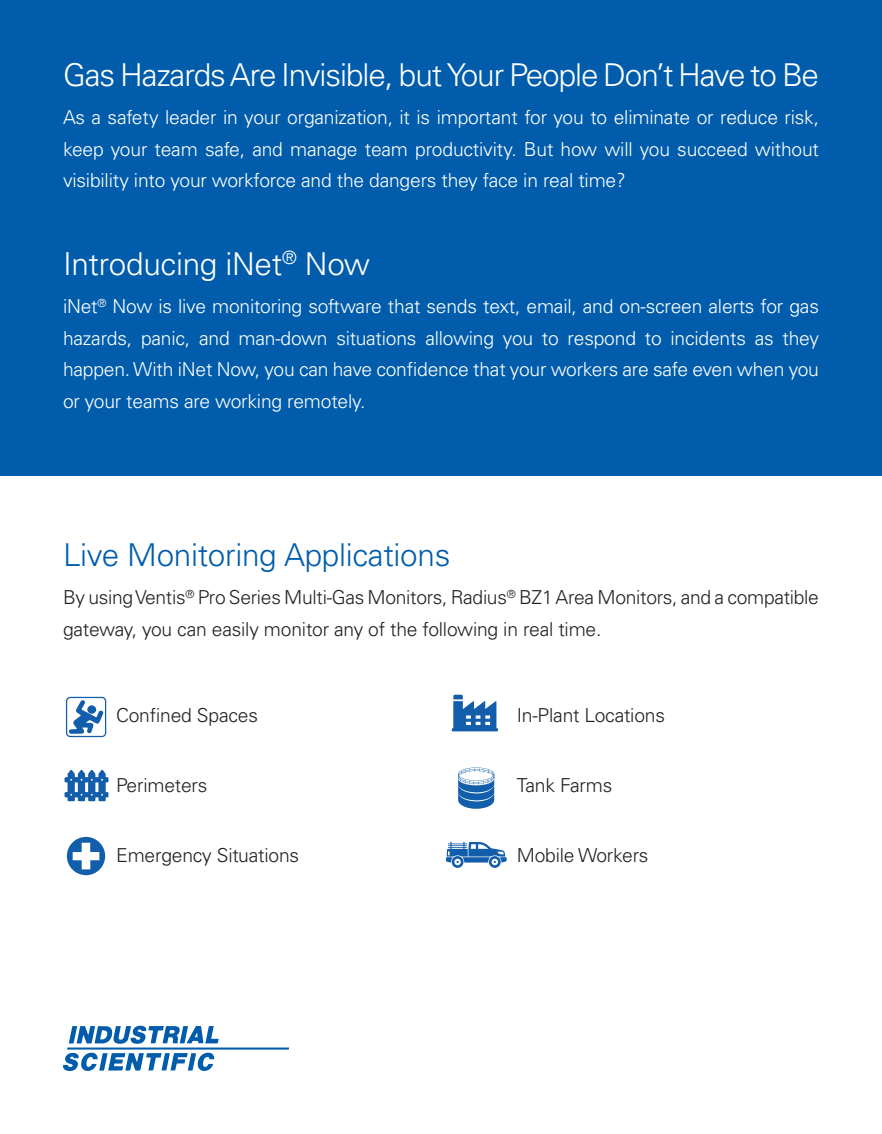
<style>
.page{position:relative;width:882px;height:1134px;background:#015dab}
.page>*{position:absolute;margin:0;border:0;box-sizing:border-box;transform-origin:0 0}
.t1{font:300 31.5px "Univers LT Std";letter-spacing:-.035em;color:#fff}
.t2{font:300 31.5px "Univers LT Std";letter-spacing:-.01em;color:#015dab}
.t3{font:300 31.5px "Univers LT Std";letter-spacing:-.01em;color:#fff}
.t4{font:300 19.25px/31.5px "Univers LT Std";letter-spacing:-.01em;color:#fff;text-align:justify}
.t5{font:300 19.25px/31.5px "Univers LT Std";letter-spacing:-.01em;color:#231f20}
</style>
<div class="page">
<div style="left:0;top:477px;width:882px;height:657px;background:#fff"></div>
<svg style="left:69px;top:700px;width:35px;height:34px"></svg>
<div style="left:87px;top:705px;width:9px;height:9px;background:#125eaa;border-radius:50%"></div>
<div style="left:66px;top:697px;width:40px;height:40px;border:1px solid #125eaa;border-radius:4px"></div>
<svg style="left:65px;top:770px;width:44px;height:31px"></svg>
<svg style="left:67px;top:837px;width:38px;height:38px"></svg>
<svg style="left:452px;top:695px;width:46px;height:36px"></svg>
<svg style="left:446px;top:842px;width:61px;height:26px"></svg>
<svg style="left:458px;top:767px;width:37px;height:42px"></svg>
<svg style="left:69px;top:1026px;width:150px;height:18px"></svg>
<hr style="left:67px;top:1048px;width:222px;height:2px;background:#015dab">
<svg style="left:63px;top:1053px;width:151px;height:18px"></svg>
<p class="t1" style="left:63px;top:56px;width:758px">Gas Hazards Are Invisible, but Your People Don’t Have to Be</p>
<p class="t4" style="left:63px;top:102px;width:758px">As a safety leader in your organization, it is important for you to eliminate or reduce risk, keep your team safe, and manage team productivity. But how will you succeed without visibility into your workforce and the dangers they face in real time?</p>
<p class="t3" style="left:63px;top:245px;width:309px">Introducing iNet<sup>®</sup> Now</p>
<p class="t4" style="left:63px;top:291px;width:758px">iNet<sup>®</sup> Now is live monitoring software that sends text, email, and on-screen alerts for gas hazards, panic, and man-down situations allowing you to respond to incidents as they happen. With iNet Now, you can have confidence that your workers are safe even when you or your teams are working remotely.</p>
<p class="t2" style="left:63px;top:535px;width:389px">Live Monitoring Applications</p>
<p class="t5" style="left:63px;top:582px;width:758px">By using Ventis<sup>®</sup> Pro Series Multi-Gas Monitors, Radius<sup>®</sup> BZ1 Area Monitors, and a compatible gateway, you can easily monitor any of the following in real time.</p>
<p class="t5" style="left:116px;top:699px;width:143px">Confined Spaces</p>
<p class="t5" style="left:517px;top:699px;width:150px">In-Plant Locations</p>
<p class="t5" style="left:116px;top:769px;width:93px">Perimeters</p>
<p class="t5" style="left:517px;top:769px;width:97px">Tank Farms</p>
<p class="t5" style="left:116px;top:839px;width:185px">Emergency Situations</p>
<p class="t5" style="left:517px;top:839px;width:133px">Mobile Workers</p>
</div>
